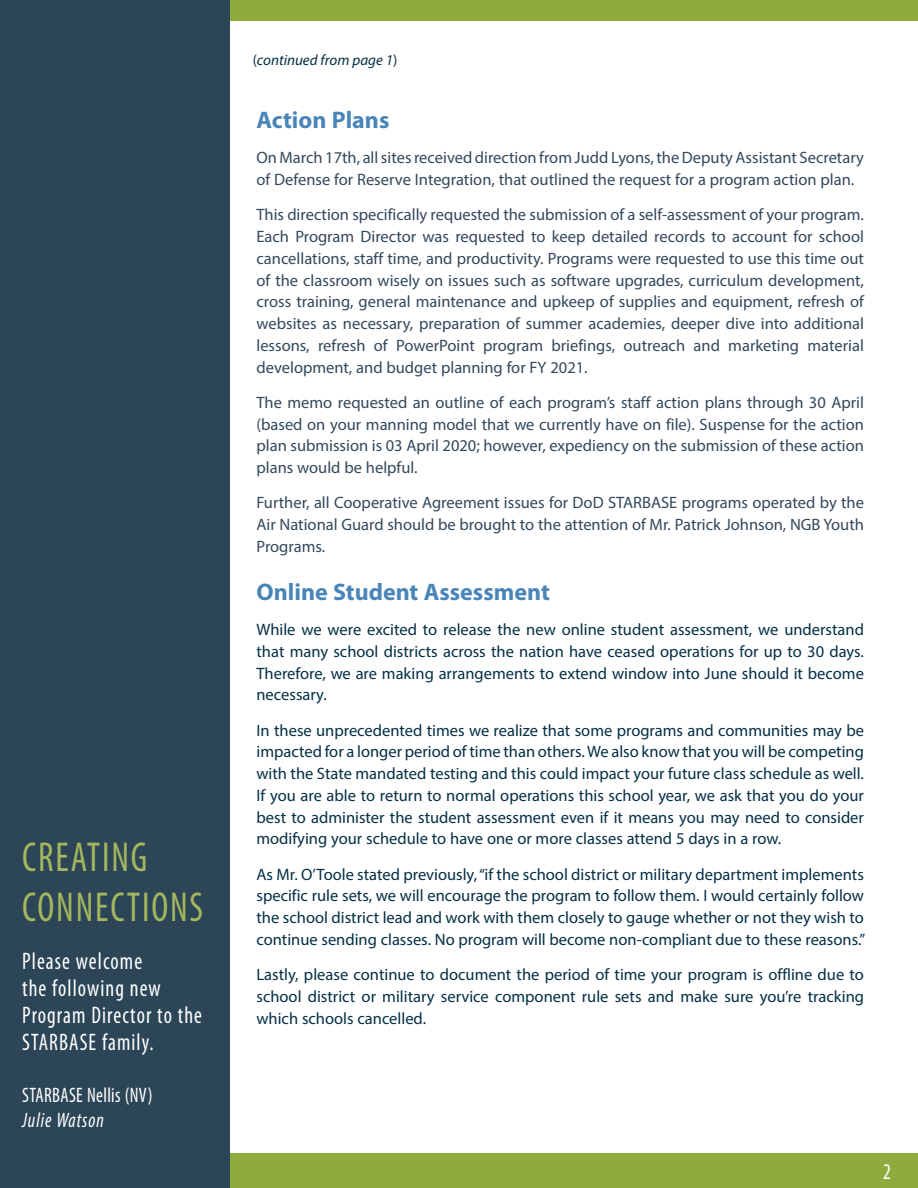
<style>
.page{position:relative;width:918px;height:1188px;background:#fff}
.page>*{position:absolute;margin:0;border:0;box-sizing:border-box;transform-origin:0 0}
.Front_Page_Quote{font:condensed 42px/50.6px "Myriad Pro";letter-spacing:.05em;color:#a4b75d;scale:.9 1}
.Front_Page_Quote-2{font:condensed 24px/27px "Myriad Pro";letter-spacing:.05em;color:#fff;scale:.9 1}
.Header-_Level_2{font:700 24px "Myriad Pro";color:#4985b9}
.t1{font:condensed 22.5px "Myriad Pro";color:#fff;scale:.9 1}
.Front_Page_Quote-3{font:condensed 21px/25.3px "Myriad Pro";letter-spacing:.02em;color:#fff;scale:.9 1}
.Body_Paragraphs{font:16.5px/21.8px "Myriad Pro";color:#052f45;text-align:justify}
.Body_Paragraphs-2{font:16.5px/21.8px "Myriad Pro";color:#33485c;text-align:justify}
.Table_-_Normal{font:italic 15px "Myriad Pro";color:#052f45}
.s1{font-style:italic}
.s2{font-style:normal}
</style>
<div class="page">
<div style="left:54px;top:0;width:864px;height:20px;background:#8fab3d"></div>
<div style="left:230px;top:1153px;width:688px;height:35px;background:#8fab3d"></div>
<div style="left:0;top:0;width:230px;height:1188px;background:#2c4658"></div>
<p class="Front_Page_Quote" style="left:22px;top:831px;width:203px">CREATING<br>CONNECTIONS</p>
<p class="Front_Page_Quote-2" style="left:22px;top:947px;width:202px">Please welcome<br>the following new<br>Program Director to the<br>STARBASE family.</p>
<p class="Front_Page_Quote-3" style="left:22px;top:1082px;width:146px">STARBASE Nellis (NV)<br><span class="s1">Julie Watson</span></p>
<p class="Table_-_Normal" style="left:253px;top:51px;width:146px"><span class="s2">(</span>continued from page 1<span class="s2">)</span></p>
<p class="Header-_Level_2" style="left:256px;top:104px;width:134px">Action Plans</p>
<p class="Body_Paragraphs-2" style="left:256px;top:147px;width:609px">On March 17th, all sites received direction from Judd Lyons, the Deputy Assistant Secretary of Defense for Reserve Integration, that outlined the request for a program action plan.</p>
<p class="Body_Paragraphs-2" style="left:256px;top:204px;width:609px">This direction specifically requested the submission of a self-assessment of your program.<br>Each Program Director was requested to keep detailed records to account for school cancellations, staff time, and productivity. Programs were requested to use this time out of the classroom wisely on issues such as software upgrades, curriculum development, cross training, general maintenance and upkeep of supplies and equipment, refresh of websites as necessary, preparation of summer academies, deeper dive into additional lessons, refresh of PowerPoint program briefings, outreach and marketing material development, and budget planning for FY 2021.</p>
<p class="Body_Paragraphs-2" style="left:256px;top:391px;width:609px">The memo requested an outline of each program’s staff action plans through 30 April (based on your manning model that we currently have on file). Suspense for the action plan submission is 03 April 2020; however, expediency on the submission of these action plans would be helpful.</p>
<p class="Body_Paragraphs-2" style="left:256px;top:492px;width:609px">Further, all Cooperative Agreement issues for DoD STARBASE programs operated by the Air National Guard should be brought to the attention of Mr. Patrick Johnson, NGB Youth Programs.</p>
<p class="Header-_Level_2" style="left:256px;top:576px;width:295px">Online Student Assessment</p>
<p class="Body_Paragraphs" style="left:256px;top:618px;width:609px">While we were excited to release the new online student assessment, we understand that many school districts across the nation have ceased operations for up to 30 days.<br>Therefore, we are making arrangements to extend window into June should it become necessary.</p>
<p class="Body_Paragraphs" style="left:256px;top:719px;width:609px">In these unprecedented times we realize that some programs and communities may be impacted for a longer period of time than others. We also know that you will be competing with the State mandated testing and this could impact your future class schedule as well.<br>If you are able to return to normal operations this school year, we ask that you do your best to administer the student assessment even if it means you may need to consider modifying your schedule to have one or more classes attend 5 days in a row.</p>
<p class="Body_Paragraphs" style="left:256px;top:863px;width:610px">As Mr. O’Toole stated previously, “if the school district or military department implements specific rule sets, we will encourage the program to follow them. I would certainly follow the school district lead and work with them closely to gauge whether or not they wish to continue sending classes. No program will become non-compliant due to these reasons.”</p>
<p class="Body_Paragraphs" style="left:256px;top:963px;width:609px">Lastly, please continue to document the period of time your program is offline due to school district or military service component rule sets and make sure you’re tracking which schools cancelled.</p>
<h3 class="t1" style="left:883px;top:1158px;width:10px">2</h3>
</div>
